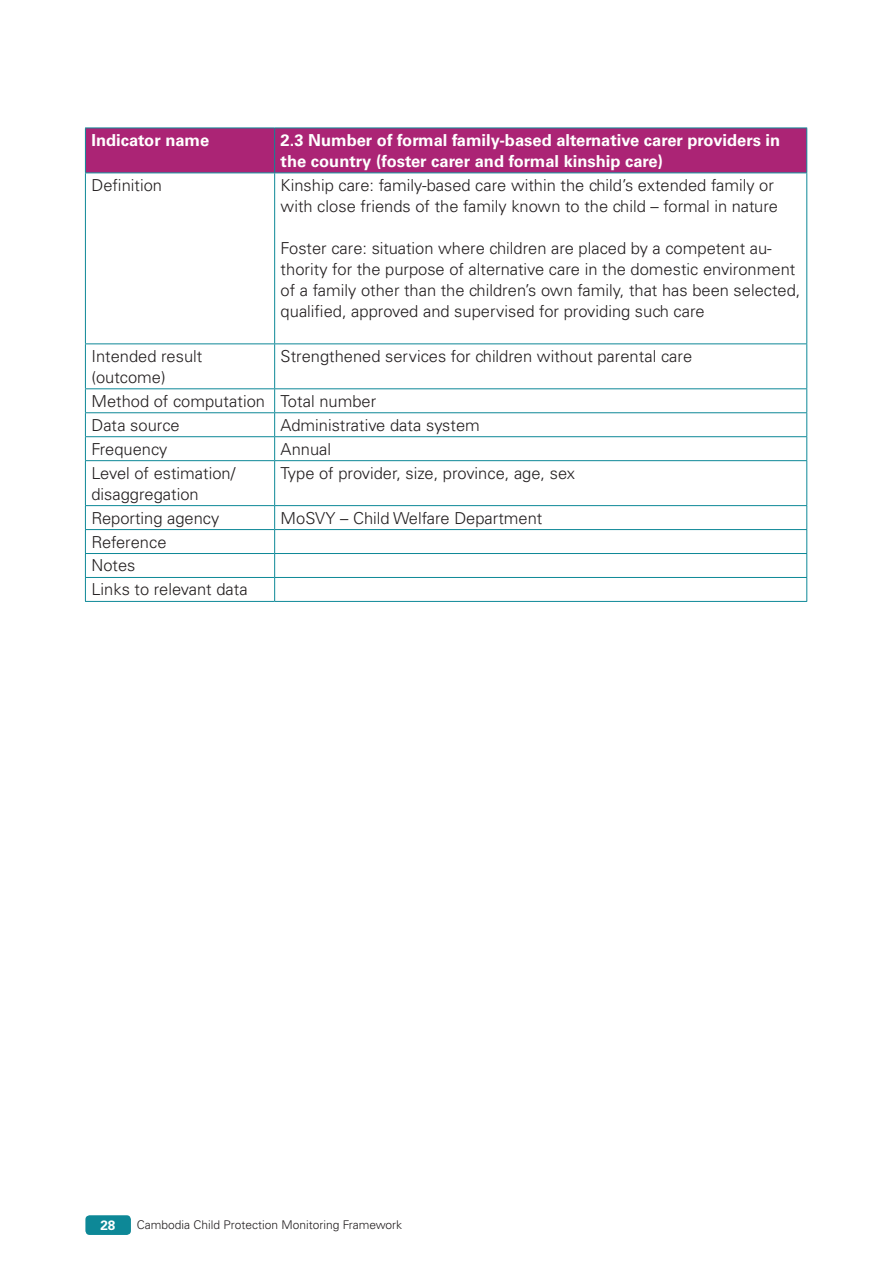
<style>
.page{position:relative;width:893px;height:1263px;background:#fff}
.page>*{position:absolute;margin:0;border:0;box-sizing:border-box;transform-origin:0 0}
.Table_body{font:300 16.5px/21px "Univers LT Std";color:#231f20}
.Table_Head{font:700 16.5px/21px "Univers LT Std";color:#fff}
.t1{font:700 13.5px "Univers LT Std";color:#fff}
.t2{font:300 12px "Univers LT Std";color:#231f20}
</style>
<div class="page">
<div style="left:85px;top:1215px;width:46px;height:20px;background:#0d8897;border-radius:4px"></div>
<div style="left:86px;top:129px;width:720px;height:44px;background:#ab2475"></div>
<svg style="left:86px;top:174px;width:720px;height:427px"></svg>
<hr style="left:85px;top:128px;width:190px;height:1px;background:#0d8897">
<hr style="left:85px;top:128px;width:1px;height:45px;background:#0d8897">
<hr style="left:275px;top:128px;width:532px;height:1px;background:#0d8897">
<hr style="left:274px;top:128px;width:1px;height:45px;background:#0d8897">
<hr style="left:806px;top:128px;width:1px;height:45px;background:#0d8897">
<hr style="left:85px;top:173px;width:190px;height:1px;background:#0d8897">
<hr style="left:85px;top:173px;width:1px;height:170px;background:#0d8897">
<hr style="left:275px;top:173px;width:532px;height:1px;background:#0d8897">
<hr style="left:274px;top:173px;width:1px;height:170px;background:#0d8897">
<hr style="left:806px;top:173px;width:1px;height:170px;background:#0d8897">
<hr style="left:85px;top:343px;width:190px;height:1px;background:#0d8897">
<hr style="left:85px;top:344px;width:1px;height:44px;background:#0d8897">
<hr style="left:275px;top:343px;width:532px;height:1px;background:#0d8897">
<hr style="left:274px;top:344px;width:1px;height:44px;background:#0d8897">
<hr style="left:806px;top:344px;width:1px;height:44px;background:#0d8897">
<hr style="left:85px;top:388px;width:190px;height:1px;background:#0d8897">
<hr style="left:275px;top:388px;width:532px;height:1px;background:#0d8897">
<hr style="left:85px;top:412px;width:190px;height:1px;background:#0d8897">
<hr style="left:275px;top:412px;width:532px;height:1px;background:#0d8897">
<hr style="left:85px;top:436px;width:190px;height:1px;background:#0d8897">
<svg style="left:85px;top:389px;width:1px;height:71px"></svg>
<hr style="left:275px;top:436px;width:532px;height:1px;background:#0d8897">
<svg style="left:274px;top:389px;width:1px;height:71px"></svg>
<svg style="left:806px;top:389px;width:1px;height:71px"></svg>
<hr style="left:85px;top:460px;width:190px;height:1px;background:#0d8897">
<hr style="left:85px;top:461px;width:1px;height:44px;background:#0d8897">
<hr style="left:275px;top:460px;width:532px;height:1px;background:#0d8897">
<hr style="left:274px;top:461px;width:1px;height:44px;background:#0d8897">
<hr style="left:806px;top:461px;width:1px;height:44px;background:#0d8897">
<hr style="left:85px;top:505px;width:190px;height:1px;background:#0d8897">
<hr style="left:275px;top:505px;width:532px;height:1px;background:#0d8897">
<hr style="left:85px;top:529px;width:190px;height:1px;background:#0d8897">
<hr style="left:275px;top:529px;width:532px;height:1px;background:#0d8897">
<hr style="left:85px;top:553px;width:190px;height:1px;background:#0d8897">
<hr style="left:275px;top:553px;width:532px;height:1px;background:#0d8897">
<hr style="left:85px;top:577px;width:190px;height:1px;background:#0d8897">
<svg style="left:85px;top:506px;width:1px;height:95px"></svg>
<hr style="left:275px;top:577px;width:532px;height:1px;background:#0d8897">
<svg style="left:274px;top:506px;width:1px;height:95px"></svg>
<svg style="left:806px;top:506px;width:1px;height:95px"></svg>
<hr style="left:85px;top:601px;width:190px;height:1px;background:#0d8897">
<hr style="left:275px;top:601px;width:532px;height:1px;background:#0d8897">
<p class="Table_Head" style="left:91px;top:130px;width:119px">Indicator name</p>
<p class="Table_Head" style="left:281px;top:130px;width:501px">2.3 Number of formal family-based alternative carer providers in the country (foster carer and formal kinship care)</p>
<p class="Table_body" style="left:91px;top:174px;width:72px">Definition</p>
<p class="Table_body" style="left:281px;top:174px;width:499px">Kinship care: family-based care within the child’s extended family or with close friends of the family known to the child – formal in nature</p>
<p class="Table_body" style="left:281px;top:237px;width:521px">Foster care: situation where children are placed by a competent au&shy;thority for the purpose of alternative care in the domestic environment of a family other than the children’s own family, that has been selected, qualified, approved and supervised for providing such care</p>
<p class="Table_body" style="left:91px;top:345px;width:112px">Intended result (outcome)</p>
<p class="Table_body" style="left:281px;top:345px;width:413px">Strengthened services for children without parental care</p>
<p class="Table_body" style="left:91px;top:390px;width:175px">Method of computation</p>
<p class="Table_body" style="left:281px;top:390px;width:97px">Total number</p>
<p class="Table_body" style="left:91px;top:414px;width:90px">Data source</p>
<p class="Table_body" style="left:281px;top:414px;width:201px">Administrative data system</p>
<p class="Table_body" style="left:91px;top:438px;width:78px">Frequency</p>
<p class="Table_body" style="left:281px;top:438px;width:52px">Annual</p>
<p class="Table_body" style="left:91px;top:462px;width:145px">Level of estimation/</p>
<p class="Table_body" style="left:91px;top:483px;width:109px">disaggregation</p>
<p class="Table_body" style="left:281px;top:462px;width:296px">Type of provider, size, province, age, sex</p>
<p class="Table_body" style="left:91px;top:507px;width:130px">Reporting agency</p>
<p class="Table_body" style="left:281px;top:507px;width:263px">MoSVY – Child Welfare Department</p>
<p class="Table_body" style="left:91px;top:531px;width:77px">Reference</p>
<p class="Table_body" style="left:91px;top:555px;width:46px">Notes</p>
<p class="Table_body" style="left:91px;top:579px;width:158px">Links to relevant data</p>
<p class="t1" style="left:100px;top:1217px;width:17px">28</p>
<p class="t2" style="left:137px;top:1217px;width:267px">Cambodia Child Protection Monitoring Framework</p>
</div>
